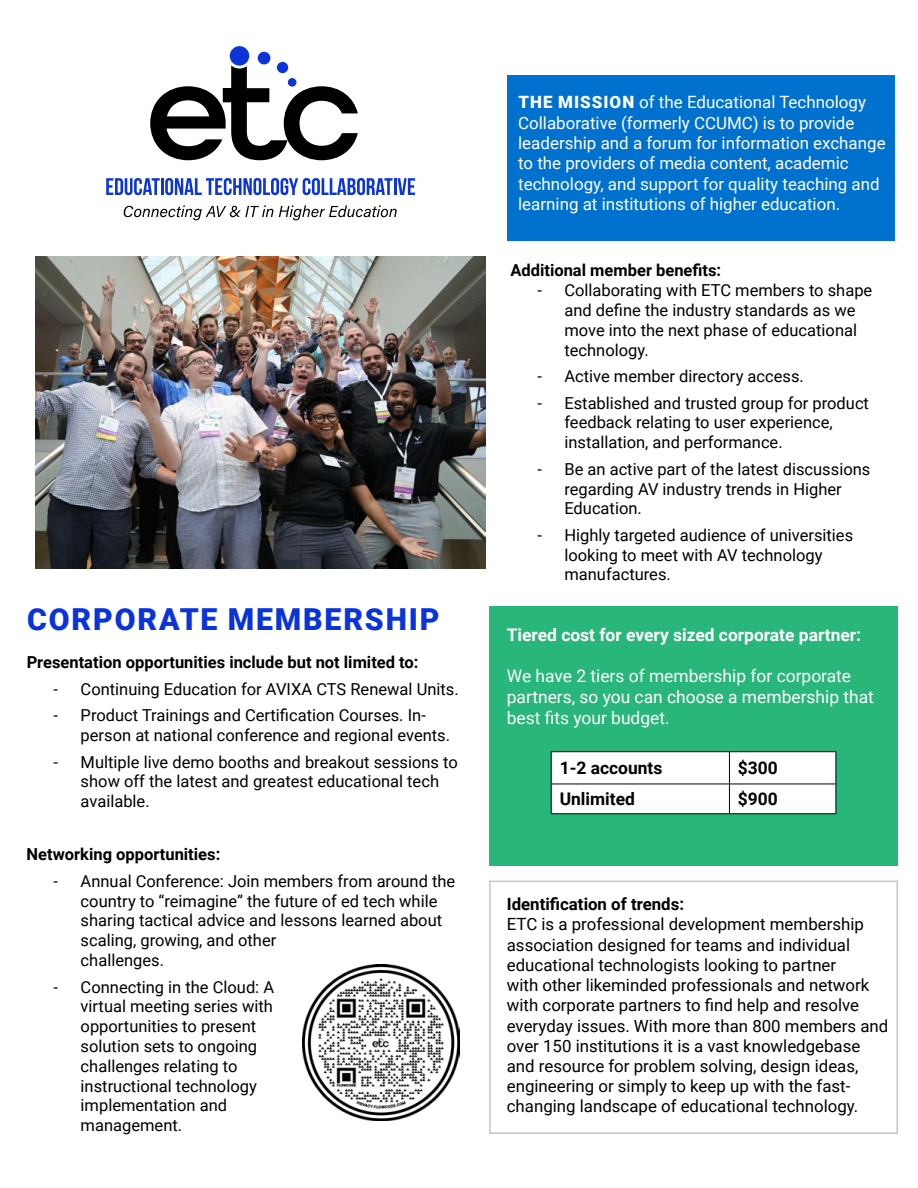
<style>
.page{position:relative;width:918px;height:1188px;background:#fff}
.page>*{position:absolute;margin:0;border:0;box-sizing:border-box;transform-origin:0 0}
.t1{font:900 30.3px "Roboto";letter-spacing:.06em;color:#0a33d9}
.t2{font:17.4px/20.9px "Roboto";color:#fff}
.t3{font:700 17.4px "Roboto";color:#fff}
.t4{font:700 17.4px "Roboto";color:#000}
.t5{font:16.95px/20.4px "Roboto";color:#fff}
.t6{font:16.8px/20.2px "Roboto";color:#000}
.t7{font:700 16.8px "Roboto";color:#000}
.t8{font:16.5px/19.8px "Roboto";color:#000}
.t9{font:700 16.5px "Roboto";color:#000}
.s1{font-weight:900}
</style>
<div class="page">
<svg style="left:124px;top:205px;width:273px;height:15px"></svg>
<svg style="left:106px;top:178px;width:309px;height:17px"></svg>
<svg style="left:150px;top:46px;width:208px;height:114px"></svg>
<img style="left:35px;top:257px;width:451px;height:311px">
<div style="left:489px;top:881px;width:409px;height:253px;border:2px solid #c7c8ca"></div>
<div style="left:489px;top:606px;width:409px;height:260px;background:#28b67a"></div>
<hr style="left:551px;top:751px;width:178px;height:1px;background:#000">
<hr style="left:729px;top:751px;width:107px;height:1px;background:#000">
<svg style="left:551px;top:752px;width:286px;height:62px;background:#f2f2f2"></svg>
<div style="left:508px;top:75px;width:387px;height:166px;background:#0071ce"></div>
<img style="left:303px;top:964px;width:156px;height:157px">
<h1 class="t1" style="left:27px;top:598px;width:414px">CORPORATE MEMBERSHIP</h1>
<p class="t9" style="left:27px;top:651px;width:393px">Presentation opportunities include but not limited to:</p>
<p class="t8" style="left:54px;top:678px;width:407px">- Continuing Education for AVIXA CTS Renewal Units.</p>
<p class="t8" style="left:81px;top:705px;width:371px;text-indent:-27px">- Product Trainings and Certification Courses. In&shy;person at national conference and regional events.</p>
<p class="t8" style="left:81px;top:751px;width:379px;text-indent:-27px">- Multiple live demo booths and breakout sessions to show off the latest and greatest educational tech available.</p>
<p class="t9" style="left:27px;top:843px;width:195px">Networking opportunities:</p>
<p class="t8" style="left:81px;top:870px;width:376px;text-indent:-27px">- Annual Conference: Join members from around the country to “reimagine” the future of ed tech while sharing tactical advice and lessons learned about scaling, growing, and other<br>challenges.</p>
<p class="t8" style="left:81px;top:976px;width:195px;text-indent:-27px">- Connecting in the Cloud: A virtual meeting series with opportunities to present solution sets to ongoing challenges relating to instructional technology implementation and management.</p>
<p class="t5" style="left:518px;top:91px;width:369px"><span class="s1">THE MISSION</span> of the Educational Technology Collaborative (formerly CCUMC) is to provide leadership and a forum for information exchange to the providers of media content, academic technology, and support for quality teaching and learning at institutions of higher education.</p>
<p class="t9" style="left:510px;top:259px;width:212px">Additional member benefits:</p>
<p class="t8" style="left:564px;top:280px;width:309px;text-indent:-27px">- Collaborating with ETC members to shape and define the industry standards as we move into the next phase of educational technology.</p>
<p class="t8" style="left:537px;top:366px;width:268px">- Active member directory access.</p>
<p class="t8" style="left:564px;top:392px;width:306px;text-indent:-27px">- Established and trusted group for product feedback relating to user experience, installation, and performance.</p>
<p class="t8" style="left:564px;top:458px;width:307px;text-indent:-27px">- Be an active part of the latest discussions regarding AV industry trends in Higher<br>Education.</p>
<p class="t8" style="left:564px;top:525px;width:290px;text-indent:-27px">- Highly targeted audience of universities looking to meet with AV technology manufactures.</p>
<p class="t3" style="left:507px;top:622px;width:356px">Tiered cost for every sized corporate partner:</p>
<p class="t2" style="left:507px;top:665px;width:369px">We have 2 tiers of membership for corporate partners, so you can choose a membership that best fits your budget.</p>
<p class="t4" style="left:560px;top:756px;width:104px">1-2 accounts</p>
<p class="t4" style="left:738px;top:756px;width:41px">$300</p>
<p class="t4" style="left:560px;top:787px;width:77px">Unlimited</p>
<p class="t4" style="left:738px;top:787px;width:41px">$900</p>
<p class="t7" style="left:507px;top:893px;width:179px">Identification of trends:</p>
<p class="t6" style="left:507px;top:914px;width:383px">ETC is a professional development membership association designed for teams and individual educational technologists looking to partner<br>with other likeminded professionals and network with corporate partners to find help and resolve everyday issues. With more than 800 members and over 150 institutions it is a vast knowledgebase and resource for problem solving, design ideas, engineering or simply to keep up with the fast&shy;changing landscape of educational technology.</p>
</div>
